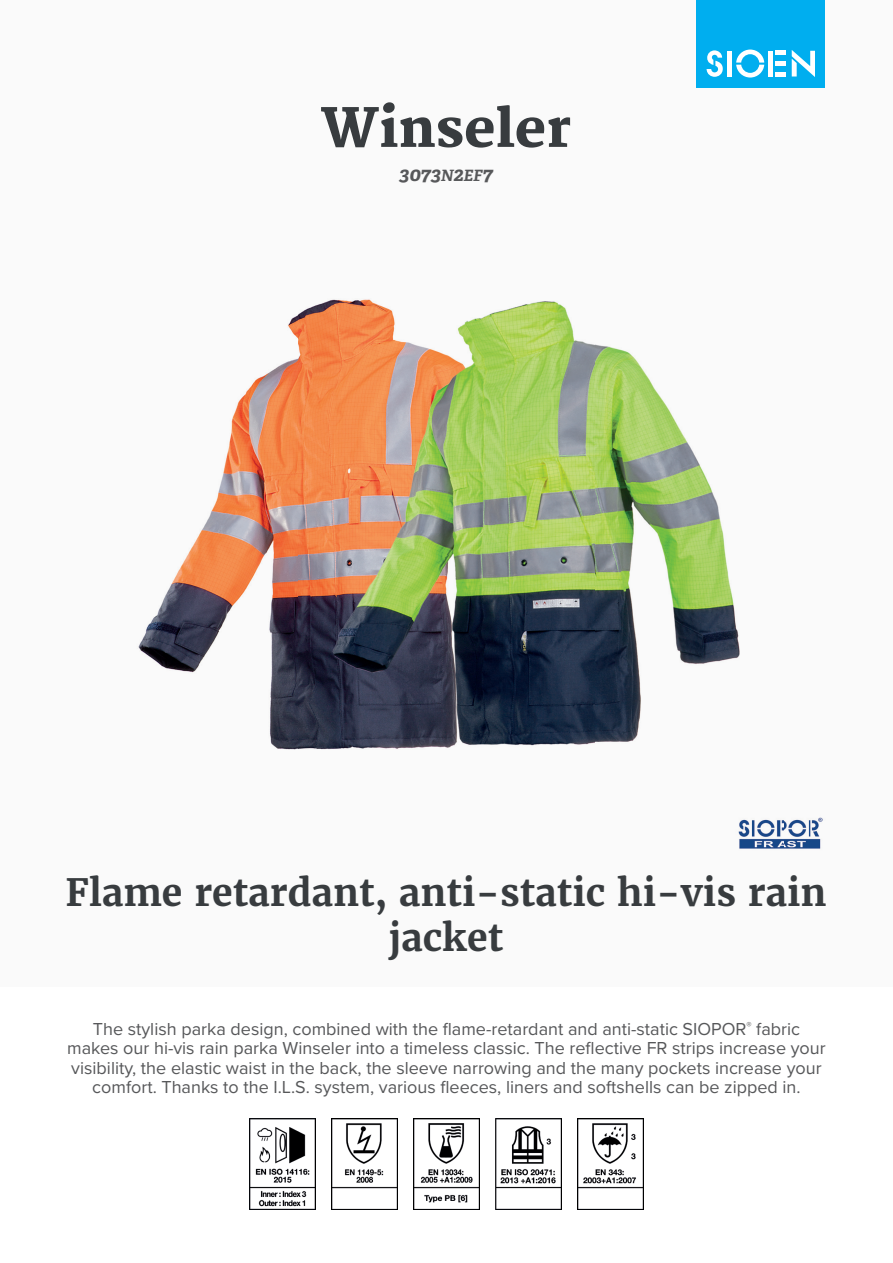
<style>
.page{position:relative;width:893px;height:1263px;background:#fff}
.page>*{position:absolute;margin:0;border:0;box-sizing:border-box;transform-origin:0 0}
.t1{font:800 52.5px "Merriweather";color:#383c3f}
.t2{font:700 37.5px/45px "Merriweather";color:#383c3f;text-align:center}
.t3{font:italic 700 19.5px "Adelle PE";color:#57585a}
.t4{font:18px/19.5px "Proxima Nova";color:#57585a;text-align:center}
.s1{font-size:15.6px}
</style>
<div class="page">
<div style="left:0;top:0;width:893px;height:986px;background:#fafafa"></div>
<div style="left:697px;top:0;width:128px;height:88px;background:#00aeef"></div>
<svg style="left:707px;top:50px;width:16px;height:27px"></svg>
<svg style="left:736px;top:50px;width:28px;height:28px"></svg>
<div style="left:727px;top:51px;width:5px;height:26px;background:#fff"></div>
<div style="left:768px;top:51px;width:5px;height:26px;background:#fff"></div>
<div style="left:775px;top:72px;width:11px;height:5px;background:#fff"></div>
<div style="left:775px;top:61px;width:11px;height:5px;background:#fff"></div>
<hr style="left:775px;top:51px;width:11px;height:4px;background:#fff">
<svg style="left:792px;top:50px;width:23px;height:27px"></svg>
<img style="left:783px;top:817px;width:40px;height:32px">
<img style="left:249px;top:1118px;width:66px;height:92px">
<img style="left:331px;top:1118px;width:66px;height:92px">
<img style="left:413px;top:1118px;width:67px;height:92px">
<img style="left:495px;top:1118px;width:67px;height:92px">
<img style="left:577px;top:1118px;width:67px;height:92px">
<img style="left:138px;top:315px;width:160px;height:375px">
<img style="left:270px;top:690px;width:28px;height:60px">
<img style="left:298px;top:299px;width:485px;height:550px">
<h1 class="t1" style="left:321px;top:98px;width:252px">Winseler</h1>
<p class="t3" style="left:399px;top:160px;width:95px">3073<span class="s1">N</span>2<span class="s1">EF</span>7</p>
<h2 class="t2" style="left:65px;top:869px;width:763px">Flame retardant, anti-static hi-vis rain jacket</h2>
<p class="t4" style="left:67px;top:1018px;width:760px">The stylish parka design, combined with the flame-retardant and anti-static SIOPOR<sup>®</sup> fabric makes our hi-vis rain parka Winseler into a timeless classic. The reflective FR strips increase your visibility, the elastic waist in the back, the sleeve narrowing and the many pockets increase your comfort. Thanks to the I.L.S. system, various fleeces, liners and softshells can be zipped in.</p>
</div>
